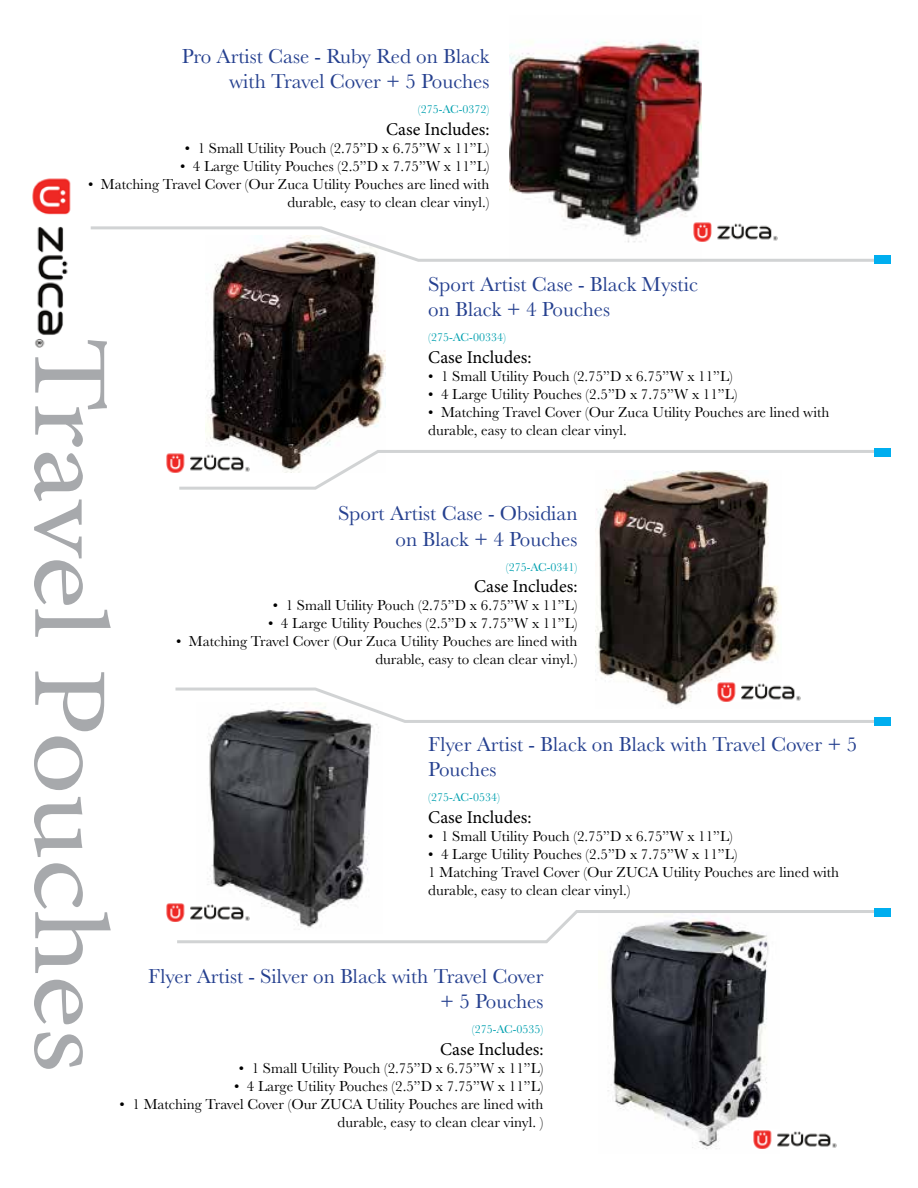
<style>
.page{position:relative;width:918px;height:1188px;background:#fff}
.page>*{position:absolute;margin:0;border:0;box-sizing:border-box;transform-origin:0 0}
.t1{font:106.05px "Minion Pro";letter-spacing:-.005em;color:#a7a9ac;scale:1.16 1}
.t2{font:21px/25.2px "Baskerville";color:#25408f;text-align:right}
.t3{font:18px "Minion Pro";color:#000}
.t4{font:15px/18px "Baskerville";color:#000;text-align:right}
.t5{font:12px "Baskerville";color:#00a0af}
</style>
<div class="page">
<img style="left:510px;top:40px;width:192px;height:185px">
<img style="left:205px;top:263px;width:180px;height:185px">
<img style="left:596px;top:491px;width:183px;height:195px">
<img style="left:207px;top:724px;width:170px;height:185px">
<img style="left:608px;top:945px;width:161px;height:204px">
<img style="left:693px;top:222px;width:49px;height:3px">
<img style="left:717px;top:682px;width:73px;height:4px">
<img style="left:753px;top:1130px;width:84px;height:19px">
<img style="left:166px;top:903px;width:84px;height:19px">
<img style="left:166px;top:453px;width:10px;height:19px">
<img style="left:32px;top:178px;width:39px;height:170px">
<svg style="left:90px;top:225px;width:784px;height:38px"></svg>
<svg style="left:176px;top:448px;width:698px;height:43px"></svg>
<svg style="left:175px;top:686px;width:699px;height:38px"></svg>
<svg style="left:174px;top:909px;width:700px;height:36px"></svg>
<div style="left:874px;top:255px;width:17px;height:9px;background:#00aeef"></div>
<div style="left:874px;top:448px;width:17px;height:9px;background:#00aeef"></div>
<div style="left:874px;top:717px;width:17px;height:8px;background:#00aeef"></div>
<div style="left:874px;top:908px;width:17px;height:9px;background:#00aeef"></div>
<h2 class="t2" style="left:182px;top:44px;width:309px">Pro Artist Case - Ruby Red on Black with Travel Cover + 5 Pouches</h2>
<p class="t5" style="left:418px;top:102px;width:73px">(275-AC-0372)</p>
<p class="t3" style="left:386px;top:117px;width:105px">Case Includes:</p>
<p class="t4" style="left:185px;top:139px;width:306px">• 1 Small Utility Pouch (2.75”D x 6.75”W x 11”L)</p>
<p class="t4" style="left:180px;top:157px;width:311px">• 4 Large Utility Pouches (2.5”D x 7.75”W x 11”L)</p>
<p class="t4" style="left:88px;top:175px;width:403px">• Matching Travel Cover (Our Zuca Utility Pouches are lined with durable, easy to clean clear vinyl.)</p>
<h1 class="t1" style="left:140px;top:337px;width:636px;rotate:90deg">Travel Pouches</h1>
<h2 class="t2" style="left:428px;top:272px;width:271px;text-align:left">Sport Artist Case - Black Mystic on Black + 4 Pouches</h2>
<p class="t5" style="left:428px;top:330px;width:79px">(275-AC-00334)</p>
<p class="t3" style="left:428px;top:345px;width:105px">Case Includes:</p>
<p class="t4" style="left:428px;top:367px;width:306px">• 1 Small Utility Pouch (2.75”D x 6.75”W x 11”L)</p>
<p class="t4" style="left:428px;top:385px;width:311px">• 4 Large Utility Pouches (2.5”D x 7.75”W x 11”L)</p>
<p class="t4" style="left:428px;top:403px;width:403px;text-align:left">• Matching Travel Cover (Our Zuca Utility Pouches are lined with durable, easy to clean clear vinyl.</p>
<h2 class="t2" style="left:338px;top:501px;width:241px">Sport Artist Case - Obsidian on Black + 4 Pouches</h2>
<p class="t5" style="left:506px;top:559px;width:73px">(275-AC-0341)</p>
<p class="t3" style="left:474px;top:575px;width:105px">Case Includes:</p>
<p class="t4" style="left:273px;top:597px;width:306px">• 1 Small Utility Pouch (2.75”D x 6.75”W x 11”L)</p>
<p class="t4" style="left:268px;top:615px;width:311px">• 4 Large Utility Pouches (2.5”D x 7.75”W x 11”L)</p>
<p class="t4" style="left:176px;top:633px;width:403px">• Matching Travel Cover (Our Zuca Utility Pouches are lined with durable, easy to clean clear vinyl.)</p>
<h2 class="t2" style="left:428px;top:732px;width:430px;text-align:left">Flyer Artist - Black on Black with Travel Cover + 5<br>Pouches</h2>
<p class="t5" style="left:428px;top:790px;width:73px">(275-AC-0534)</p>
<p class="t3" style="left:428px;top:805px;width:105px">Case Includes:</p>
<p class="t4" style="left:428px;top:827px;width:306px">• 1 Small Utility Pouch (2.75”D x 6.75”W x 11”L)</p>
<p class="t4" style="left:428px;top:845px;width:413px;text-align:left">• 4 Large Utility Pouches (2.5”D x 7.75”W x 11”L)<br>1 Matching Travel Cover (Our ZUCA Utility Pouches are lined with durable, easy to clean clear vinyl.)</p>
<h2 class="t2" style="left:148px;top:964px;width:397px">Flyer Artist - Silver on Black with Travel Cover + 5 Pouches</h2>
<p class="t5" style="left:472px;top:1022px;width:73px">(275-AC-0535)</p>
<p class="t3" style="left:440px;top:1037px;width:105px">Case Includes:</p>
<p class="t4" style="left:239px;top:1059px;width:306px">• 1 Small Utility Pouch (2.75”D x 6.75”W x 11”L)</p>
<p class="t4" style="left:234px;top:1077px;width:311px">• 4 Large Utility Pouches (2.5”D x 7.75”W x 11”L)</p>
<p class="t4" style="left:120px;top:1095px;width:425px">• 1 Matching Travel Cover (Our ZUCA Utility Pouches are lined with durable, easy to clean clear vinyl. )</p>
</div>
